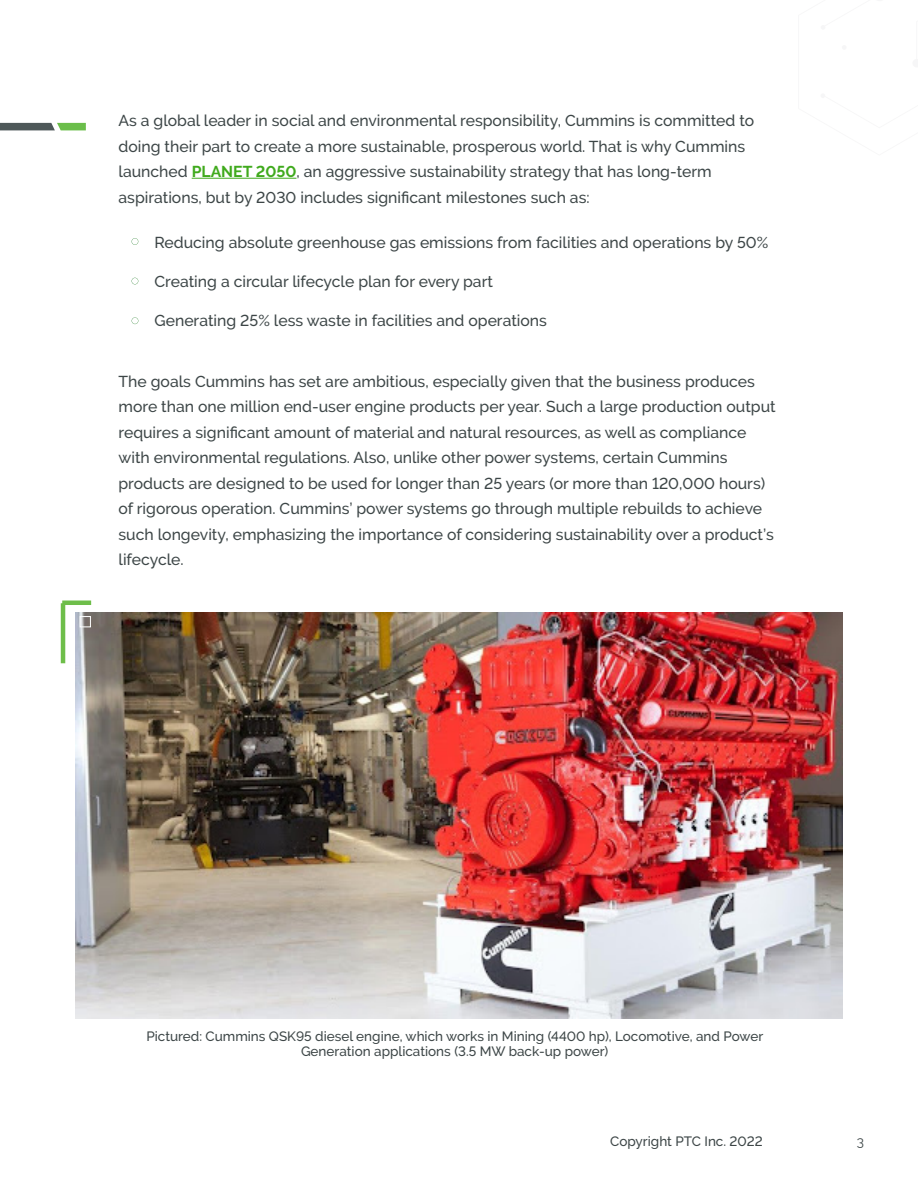
<style>
.page{position:relative;width:918px;height:1188px;background:#fff}
.page>*{position:absolute;margin:0;border:0;box-sizing:border-box;transform-origin:0 0}
.t1{font:500 15.75px/25.5px "PTC Raleway";color:#3d4647}
.t2{font:500 13.5px/15px "PTC Raleway";color:#3d4647;text-align:center}
.t3{font:13.5px "Raleway";color:#3d4647}
.s1{font-weight:700;color:#40aa1d}
</style>
<div class="page">
<hr style="left:192px;top:178px;width:104px;height:1px;background:#40aa1d">
<svg style="left:0;top:123px;width:86px;height:7px"></svg>
<svg style="left:132px;top:238px;width:6px;height:7px"></svg>
<svg style="left:132px;top:278px;width:6px;height:6px"></svg>
<svg style="left:132px;top:317px;width:6px;height:7px"></svg>
<img style="left:131px;top:612px;width:712px;height:407px">
<svg style="left:62px;top:601px;width:69px;height:418px"></svg>
<hr style="left:61px;top:603px;width:4px;height:60px;background:#6ebe4a">
<p class="t1" style="left:118px;top:108px;width:637px">As a global leader in social and environmental responsibility, Cummins is committed to doing their part to create a more sustainable, prosperous world. That is why Cummins launched <span class="s1">PLANET 2050</span>, an aggressive sustainability strategy that has long-term aspirations, but by 2030 includes significant milestones such as:</p>
<p class="t1" style="left:154px;top:229px;width:615px">Reducing absolute greenhouse gas emissions from facilities and operations by 50%</p>
<p class="t1" style="left:154px;top:268px;width:340px">Creating a circular lifecycle plan for every part</p>
<p class="t1" style="left:154px;top:307px;width:394px">Generating 25% less waste in facilities and operations</p>
<p class="t1" style="left:118px;top:369px;width:659px">The goals Cummins has set are ambitious, especially given that the business produces more than one million end-user engine products per year. Such a large production output requires a significant amount of material and natural resources, as well as compliance with environmental regulations. Also, unlike other power systems, certain Cummins products are designed to be used for longer than 25 years (or more than 120,000 hours) of rigorous operation. Cummins’ power systems go through multiple rebuilds to achieve such longevity, emphasizing the importance of considering sustainability over a product’s lifecycle.</p>
<p class="t2" style="left:146px;top:1029px;width:618px">Pictured: Cummins QSK95 diesel engine, which works in Mining (4400 hp), Locomotive, and Power<br>Generation applications (3.5 MW back-up power)</p>
<p class="t2" style="left:610px;top:1134px;width:154px">Copyright PTC Inc. 2022</p>
<p class="t3" style="left:857px;top:1133px;width:9px">3</p>
</div>
